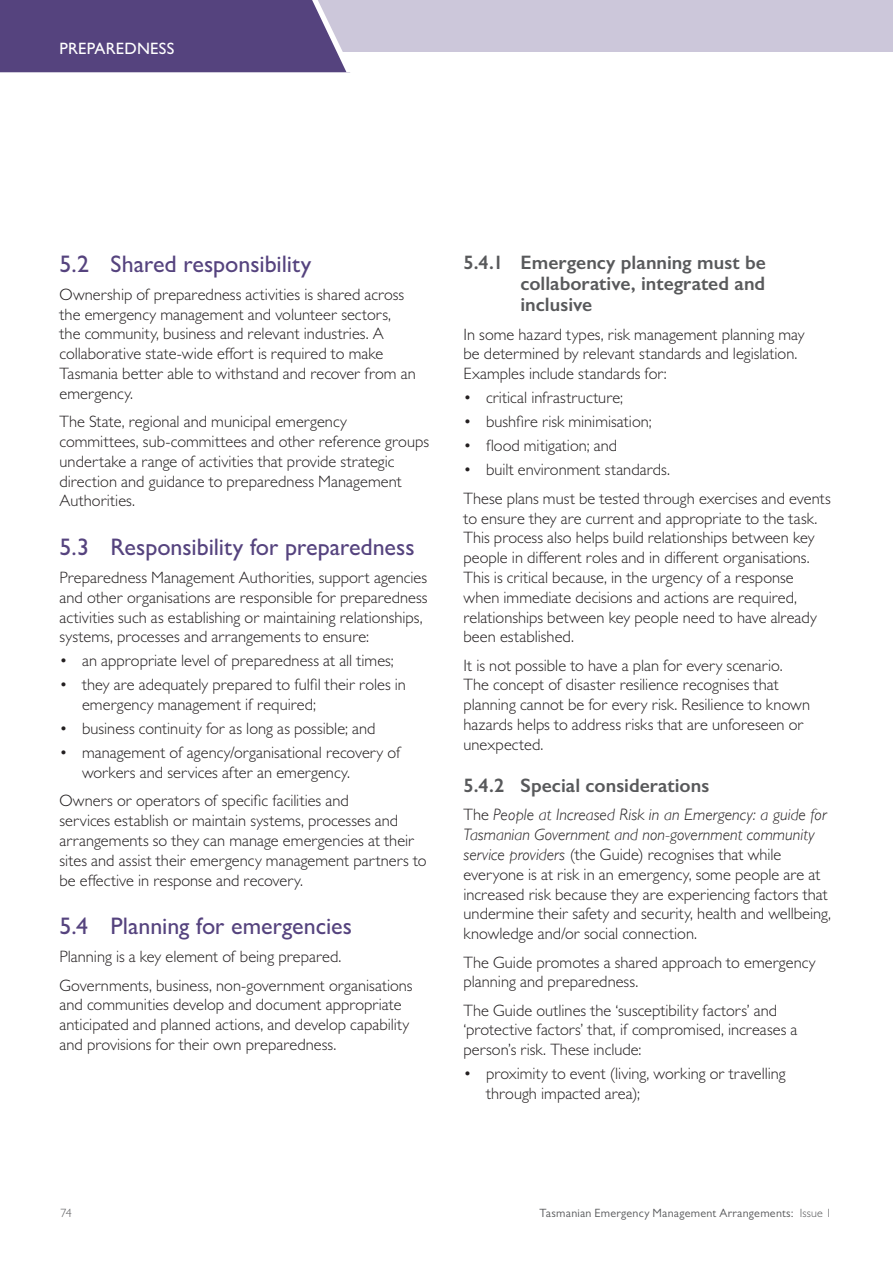
<style>
.page{position:relative;width:893px;height:1263px;background:#fff}
.page>*{position:absolute;margin:0;border:0;box-sizing:border-box;transform-origin:0 0}
.t1{font:500 24px "Gill Sans MT Pro";color:#55437e}
.t2{font:600 19.5px/21px "Gill Sans";color:#58595b;text-align:justify}
.Body{font:300 16.5px/19.8px "Gill Sans MT Pro";color:#231f20}
.t3{font:500 16.5px "Gill Sans MT Pro";letter-spacing:.01em;color:#fff}
.t4{font:12px "Gill Sans MT Pro";letter-spacing:.025em;color:#58595b}
.t5{font:300 12px "Gill Sans MT Pro";color:#58595b}
.s1{font-family:"Gill Sans";font-style:italic}
.s2{font-weight:300}
</style>
<div class="page">
<div style="left:0;top:0;width:893px;height:52px;background:#ccc7da"></div>
<div style="left:0;top:0;width:347px;height:72px;background:#55437e"></div>
<p class="t3" style="left:60px;top:39px;width:116px">PREPAREDNESS</p>
<p class="t1" style="left:60px;top:249px;width:253px">5.2 Shared responsibility</p>
<p class="Body" style="left:60px;top:284px;width:358px">Ownership of preparedness activities is shared across the emergency management and volunteer sectors, the community, business and relevant industries. A collaborative state-wide effort is required to make Tasmania better able to withstand and recover from an emergency.</p>
<p class="Body" style="left:60px;top:411px;width:371px">The State, regional and municipal emergency committees, sub-committees and other reference groups undertake a range of activities that provide strategic direction and guidance to preparedness Management Authorities.</p>
<p class="t1" style="left:60px;top:532px;width:357px">5.3 Responsibility for preparedness</p>
<p class="Body" style="left:60px;top:567px;width:370px">Preparedness Management Authorities, support agencies and other organisations are responsible for preparedness activities such as establishing or maintaining relationships, systems, processes and arrangements to ensure:</p>
<p class="Body" style="left:60px;top:651px;width:336px">• an appropriate level of preparedness at all times;</p>
<p class="Body" style="left:82px;top:675px;width:325px;text-indent:-22px">• they are adequately prepared to fulfil their roles in emergency management if required;</p>
<p class="Body" style="left:60px;top:718px;width:317px">• business continuity for as long as possible; and</p>
<p class="Body" style="left:82px;top:743px;width:320px;text-indent:-22px">• management of agency/organisational recovery of workers and services after an emergency.</p>
<p class="Body" style="left:60px;top:791px;width:369px">Owners or operators of specific facilities and<br>services establish or maintain systems, processes and arrangements so they can manage emergencies at their sites and assist their emergency management partners to be effective in response and recovery.</p>
<p class="t1" style="left:60px;top:911px;width:294px">5.4 Planning for emergencies</p>
<p class="Body" style="left:60px;top:946px;width:283px">Planning is a key element of being prepared.</p>
<p class="Body" style="left:60px;top:975px;width:355px">Governments, business, non-government organisations and communities develop and document appropriate anticipated and planned actions, and develop capability and provisions for their own preparedness.</p>
<p class="t2" style="left:520px;top:252px;width:247px;text-indent:-57px">5.4.1 Emergency planning must be collaborative, integrated and inclusive</p>
<p class="Body" style="left:463px;top:324px;width:342px">In some hazard types, risk management planning may be determined by relevant standards and legislation.<br>Examples include standards for:</p>
<p class="Body" style="left:463px;top:388px;width:161px">• critical infrastructure;</p>
<p class="Body" style="left:463px;top:412px;width:190px">• bushfire risk minimisation;</p>
<p class="Body" style="left:463px;top:436px;width:155px">• flood mitigation; and</p>
<p class="Body" style="left:463px;top:460px;width:208px">• built environment standards.</p>
<p class="Body" style="left:463px;top:488px;width:369px">These plans must be tested through exercises and events to ensure they are current and appropriate to the task.<br>This process also helps build relationships between key people in different roles and in different organisations.<br>This is critical because, in the urgency of a response when immediate decisions and actions are required, relationships between key people need to have already been established.</p>
<p class="Body" style="left:463px;top:655px;width:348px">It is not possible to have a plan for every scenario.<br>The concept of disaster resilience recognises that planning cannot be for every risk. Resilience to known hazards helps to address risks that are unforeseen or unexpected.</p>
<p class="t2" style="left:463px;top:775px;width:247px">5.4.2 Special considerations</p>
<p class="Body" style="left:463px;top:805px;width:369px">The <span class="s1">People at Increased Risk in an Emergency: a guide for Tasmanian Government and non-government community service providers</span> (the Guide) recognises that while everyone is at risk in an emergency, some people are at increased risk because they are experiencing factors that undermine their safety and security, health and wellbeing, knowledge and/or social connection.</p>
<p class="Body" style="left:463px;top:952px;width:354px">The Guide promotes a shared approach to emergency planning and preparedness.</p>
<p class="Body" style="left:463px;top:1000px;width:335px">The Guide outlines the ‘susceptibility factors’ and ‘protective factors’ that, if compromised, increases a person’s risk. These include:</p>
<p class="Body" style="left:486px;top:1064px;width:301px;text-indent:-22px">• proximity to event (living, working or travelling through impacted area);</p>
<p class="t5" style="left:60px;top:1206px;width:13px">74</p>
<p class="t4" style="left:540px;top:1206px;width:294px">Tasmanian Emergency Management Arrangements: <span class="s2">Issue 1</span></p>
</div>
